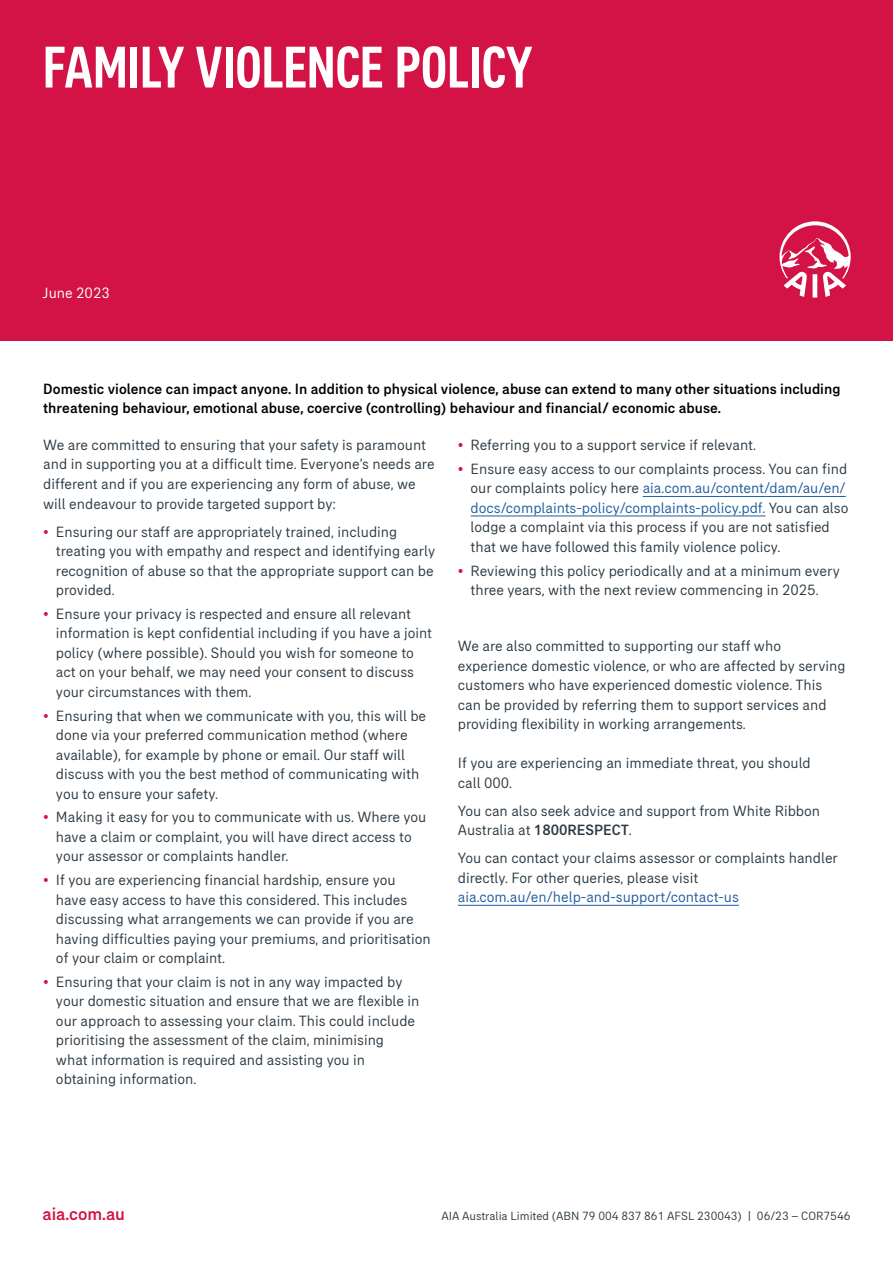
<style>
.page{position:relative;width:893px;height:1263px;background:#fff}
.page>*{position:absolute;margin:0;border:0;box-sizing:border-box;transform-origin:0 0}
.t1{font:500 condensed 60px "AIA Everest";letter-spacing:-.01em;color:#fff}
.t2{font:500 18px "AIA Everest";color:#d31245}
.t3{font:15px/19.5px "AIA Everest";color:#2c3a44}
.t4{font:500 15px/19.5px "AIA Everest";color:#000}
.t5{font:15px "AIA Everest";color:#215e9e}
.t6{font:15px "AIA Everest";color:#fff}
.t7{font:12px "AIA Everest";color:#2c3a44}
.s1{color:#d31245}
.s2{color:#215e9e}
.s3{font-weight:500}
</style>
<div class="page">
<div style="left:0;top:0;width:893px;height:340px;background:#d31245"></div>
<hr style="left:643px;top:496px;width:203px;height:1px;background:#215e9e">
<hr style="left:471px;top:515px;width:294px;height:1px;background:#215e9e">
<hr style="left:458px;top:905px;width:281px;height:1px;background:#215e9e">
<svg style="left:779px;top:221px;width:72px;height:77px"></svg>
<h1 class="t1" style="left:43px;top:33px;width:491px">FAMILY VIOLENCE POLICY</h1>
<p class="t6" style="left:43px;top:284px;width:69px">June 2023</p>
<p class="t4" style="left:43px;top:379px;width:799px">Domestic violence can impact anyone. In addition to physical violence, abuse can extend to many other situations including threatening behaviour, emotional abuse, coercive (controlling) behaviour and financial/ economic abuse.</p>
<p class="t3" style="left:43px;top:435px;width:393px">We are committed to ensuring that your safety is paramount and in supporting you at a difficult time. Everyone’s needs are different and if you are experiencing any form of abuse, we will endeavour to provide targeted support by:</p>
<p class="t3" style="left:56px;top:521px;width:381px;text-indent:-13px"><span class="s1">•</span> Ensuring our staff are appropriately trained, including treating you with empathy and respect and identifying early recognition of abuse so that the appropriate support can be provided.</p>
<p class="t3" style="left:56px;top:604px;width:378px;text-indent:-13px"><span class="s1">•</span> Ensure your privacy is respected and ensure all relevant information is kept confidential including if you have a joint policy (where possible). Should you wish for someone to act on your behalf, we may need your consent to discuss your circumstances with them.</p>
<p class="t3" style="left:56px;top:705px;width:372px;text-indent:-13px"><span class="s1">•</span> Ensuring that when we communicate with you, this will be done via your preferred communication method (where available), for example by phone or email. Our staff will discuss with you the best method of communicating with you to ensure your safety.</p>
<p class="t3" style="left:56px;top:807px;width:372px;text-indent:-13px"><span class="s1">•</span> Making it easy for you to communicate with us. Where you have a claim or complaint, you will have direct access to your assessor or complaints handler.</p>
<p class="t3" style="left:56px;top:870px;width:376px;text-indent:-13px"><span class="s1">•</span> If you are experiencing financial hardship, ensure you<br>have easy access to have this considered. This includes discussing what arrangements we can provide if you are having difficulties paying your premiums, and prioritisation of your claim or complaint.</p>
<p class="t3" style="left:56px;top:972px;width:365px;text-indent:-13px"><span class="s1">•</span> Ensuring that your claim is not in any way impacted by your domestic situation and ensure that we are flexible in our approach to assessing your claim. This could include prioritising the assessment of the claim, minimising<br>what information is required and assisting you in obtaining information.</p>
<p class="t3" style="left:458px;top:435px;width:300px"><span class="s1">•</span> Referring you to a support service if relevant.</p>
<p class="t3" style="left:471px;top:459px;width:379px;text-indent:-13px"><span class="s1">•</span> Ensure easy access to our complaints process. You can find our complaints policy here <span class="s2">aia.com.au/content/dam/au/en/ docs/complaints-policy/complaints-policy.pdf.</span> You can also lodge a complaint via this process if you are not satisfied that we have followed this family violence policy.</p>
<p class="t3" style="left:458px;top:560px;width:384px;text-align:center"><span class="s1">•</span> Reviewing this policy periodically and at a minimum every three years, with the next review commencing in 2025.</p>
<p class="t3" style="left:458px;top:636px;width:389px">We are also committed to supporting our staff who experience domestic violence, or who are affected by serving customers who have experienced domestic violence. This can be provided by referring them to support services and providing flexibility in working arrangements.</p>
<p class="t3" style="left:458px;top:753px;width:355px">If you are experiencing an immediate threat, you should call 000.</p>
<p class="t3" style="left:458px;top:800px;width:364px">You can also seek advice and support from White Ribbon<br>Australia at <span class="s3">1800RESPECT</span>.</p>
<p class="t3" style="left:458px;top:848px;width:382px">You can contact your claims assessor or complaints handler directly. For other queries, please visit</p>
<p class="t5" style="left:458px;top:888px;width:283px">aia.com.au/en/help-and-support/contact-us</p>
<p class="t2" style="left:43px;top:1204px;width:84px">aia.com.au</p>
<p class="t7" style="left:441px;top:1209px;width:411px">AIA Australia Limited (ABN 79 004 837 861 AFSL 230043) | 06/23 – COR7546</p>
</div>
